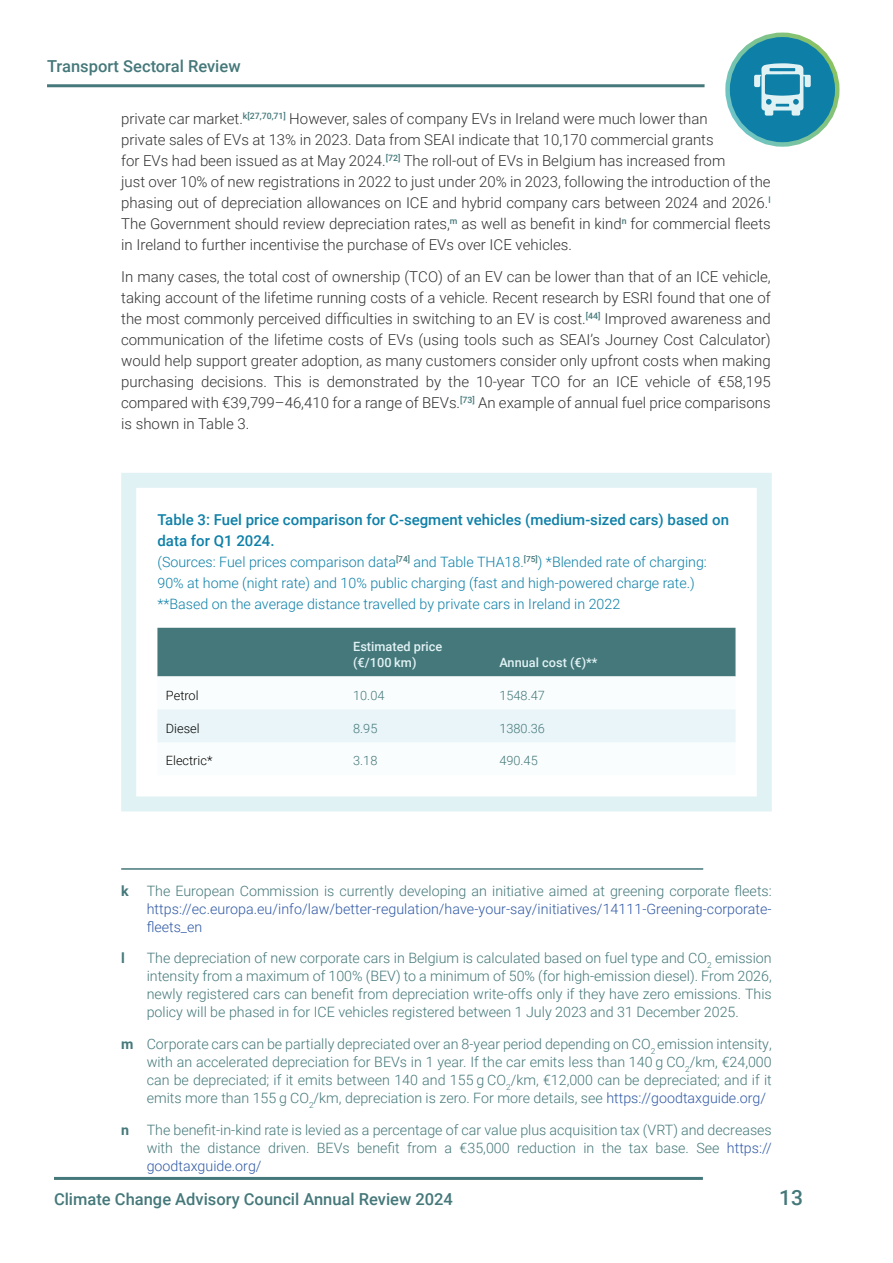
<style>
.page{position:relative;width:893px;height:1263px;background:#fff}
.page>*{position:absolute;margin:0;border:0;box-sizing:border-box;transform-origin:0 0}
.t1{font:500 21px "Roboto";color:#45787a}
.t2{font:500 16.5px "Roboto";color:#45787a}
.t3{font:300 15px/21px "Roboto";color:#333}
.t4{font:500 15px/21px "Roboto";color:#0e80a8}
.Footnotes{font:300 14.25px/18px "Roboto";color:#45787a;text-align:justify}
.Caption_source{font:300 14.25px/21px "Roboto";color:#0e80a8}
.Footnotes-2{font:300 14.25px/18px "Roboto";letter-spacing:.005em;color:#3059a5;text-align:justify}
.Footnotes-3{font:700 14.25px "Roboto";color:#45787a}
.Table_head{font:500 12.75px/15.8px "Roboto";color:#e1f2f5}
.Table_text{font:300 12.75px "Roboto";color:#45787a}
.Table_text-2{font:300 12.75px "Roboto";color:#000}
.s1{color:#45787a}
.s2{font-weight:700}
.s3{color:#3059a5}
</style>
<div class="page">
<hr style="left:54px;top:1177px;width:649px;height:3px;background:#45787a">
<hr style="left:47px;top:84px;width:658px;height:3px;background:#45787a">
<hr style="left:121px;top:868px;width:582px;height:2px;background:#45787a">
<div style="left:157px;top:628px;width:578px;height:48px;background:#45787a"></div>
<svg style="left:157px;top:676px;width:578px;height:1px"></svg>
<div style="left:157px;top:709px;width:578px;height:33px;background:#e9f5f8"></div>
<div style="left:121px;top:473px;width:651px;height:338px;border:15px solid #e1f2f5"></div>
<div style="left:728px;top:35px;width:109px;height:109px;background:#0e80a8;border-radius:50%"></div>
<svg style="left:754px;top:63px;width:57px;height:53px"></svg>
<div style="left:725px;top:33px;width:114px;height:114px;border:4px solid #fff;border-radius:50%"></div>
<p class="t2" style="left:47px;top:54px;width:195px">Transport Sectoral Review</p>
<p class="t3" style="left:121px;top:108px;width:651px">private car market.<sup>k[27,70,71]</sup> However, sales of company EVs in Ireland were much lower than<br>private sales of EVs at 13% in 2023. Data from SEAI indicate that 10,170 commercial grants<br>for EVs had been issued as at May 2024.<sup>[72]</sup> The roll-out of EVs in Belgium has increased from<br>just over 10% of new registrations in 2022 to just under 20% in 2023, following the introduction of the phasing out of depreciation allowances on ICE and hybrid company cars between 2024 and 2026.<sup>l </sup>The Government should review depreciation rates,<sup>m</sup> as well as benefit in kind<sup>n</sup> for commercial fleets in Ireland to further incentivise the purchase of EVs over ICE vehicles.</p>
<p class="t3" style="left:121px;top:266px;width:651px;text-align:justify">In many cases, the total cost of ownership (TCO) of an EV can be lower than that of an ICE vehicle, taking account of the lifetime running costs of a vehicle. Recent research by ESRI found that one of the most commonly perceived difficulties in switching to an EV is cost.<sup>[44]</sup> Improved awareness and communication of the lifetime costs of EVs (using tools such as SEAI’s Journey Cost Calculator) would help support greater adoption, as many customers consider only upfront costs when making purchasing decisions. This is demonstrated by the 10-year TCO for an ICE vehicle of €58,195 compared with €39,799–46,410 for a range of BEVs.<sup>[73]</sup> An example of annual fuel price comparisons is shown in Table 3.</p>
<p class="t4" style="left:157px;top:508px;width:573px">Table 3: Fuel price comparison for C-segment vehicles (medium-sized cars) based on data for Q1 2024.</p>
<p class="Caption_source" style="left:157px;top:551px;width:551px">(Sources: Fuel prices comparison data<sup>[74]</sup> and Table THA18.<sup>[75]</sup>) *Blended rate of charging:<br>90% at home (night rate) and 10% public charging (fast and high-powered charge rate.) **Based on the average distance travelled by private cars in Ireland in 2022</p>
<p class="Table_head" style="left:353px;top:638px;width:91px">Estimated price (€/100 km)</p>
<p class="Table_head" style="left:499px;top:654px;width:100px">Annual cost (€)**</p>
<p class="Table_text-2" style="left:166px;top:686px;width:34px">Petrol</p>
<p class="Table_text" style="left:353px;top:686px;width:33px">10.04</p>
<p class="Table_text" style="left:499px;top:686px;width:47px">1548.47</p>
<p class="Table_text-2" style="left:166px;top:719px;width:35px">Diesel</p>
<p class="Table_text" style="left:353px;top:719px;width:26px">8.95</p>
<p class="Table_text" style="left:499px;top:719px;width:47px">1380.36</p>
<p class="Table_text-2" style="left:166px;top:752px;width:48px">Electric*</p>
<p class="Table_text" style="left:353px;top:752px;width:26px">3.18</p>
<p class="Table_text" style="left:499px;top:752px;width:40px">490.45</p>
<p class="Footnotes-3" style="left:121px;top:881px;width:9px">k</p>
<p class="Footnotes-2" style="left:147px;top:881px;width:627px"><span class="s1">The European Commission is currently developing an initiative aimed at greening corporate fleets: </span>https://ec.europa.eu/info/law/better-regulation/have-your-say/initiatives/14111-Greening-corporate&shy;fleets_en</p>
<p class="Footnotes-3" style="left:121px;top:948px;width:5px">l</p>
<p class="Footnotes" style="left:147px;top:949px;width:627px">The depreciation of new corporate cars in Belgium is calculated based on fuel type and CO<sub>2</sub> emission intensity from a maximum of 100% (BEV) to a minimum of 50% (for high-emission diesel). From 2026, newly registered cars can benefit from depreciation write-offs only if they have zero emissions. This policy will be phased in for ICE vehicles registered between 1 July 2023 and 31 December 2025.</p>
<p class="Footnotes" style="left:147px;top:1034px;width:627px;text-indent:-26px"><span class="s2">m</span> Corporate cars can be partially depreciated over an 8-year period depending on CO<sub>2</sub> emission intensity, with an accelerated depreciation for BEVs in 1 year. If the car emits less than 140 g CO<sub>2</sub>/km, €24,000 can be depreciated; if it emits between 140 and 155 g CO<sub>2</sub>/km, €12,000 can be depreciated; and if it emits more than 155 g CO<sub>2</sub>/km, depreciation is zero. For more details, see <span class="s3">https://goodtaxguide.org/</span></p>
<p class="Footnotes" style="left:147px;top:1120px;width:627px;text-indent:-26px"><span class="s2">n</span> The benefit-in-kind rate is levied as a percentage of car value plus acquisition tax (VRT) and decreases with the distance driven. BEVs benefit from a €35,000 reduction in the tax base. See <span class="s3">https:// goodtaxguide.org/</span></p>
<p class="t2" style="left:54px;top:1188px;width:400px">Climate Change Advisory Council Annual Review 2024</p>
<h1 class="t1" style="left:779px;top:1183px;width:25px">13</h1>
</div>
